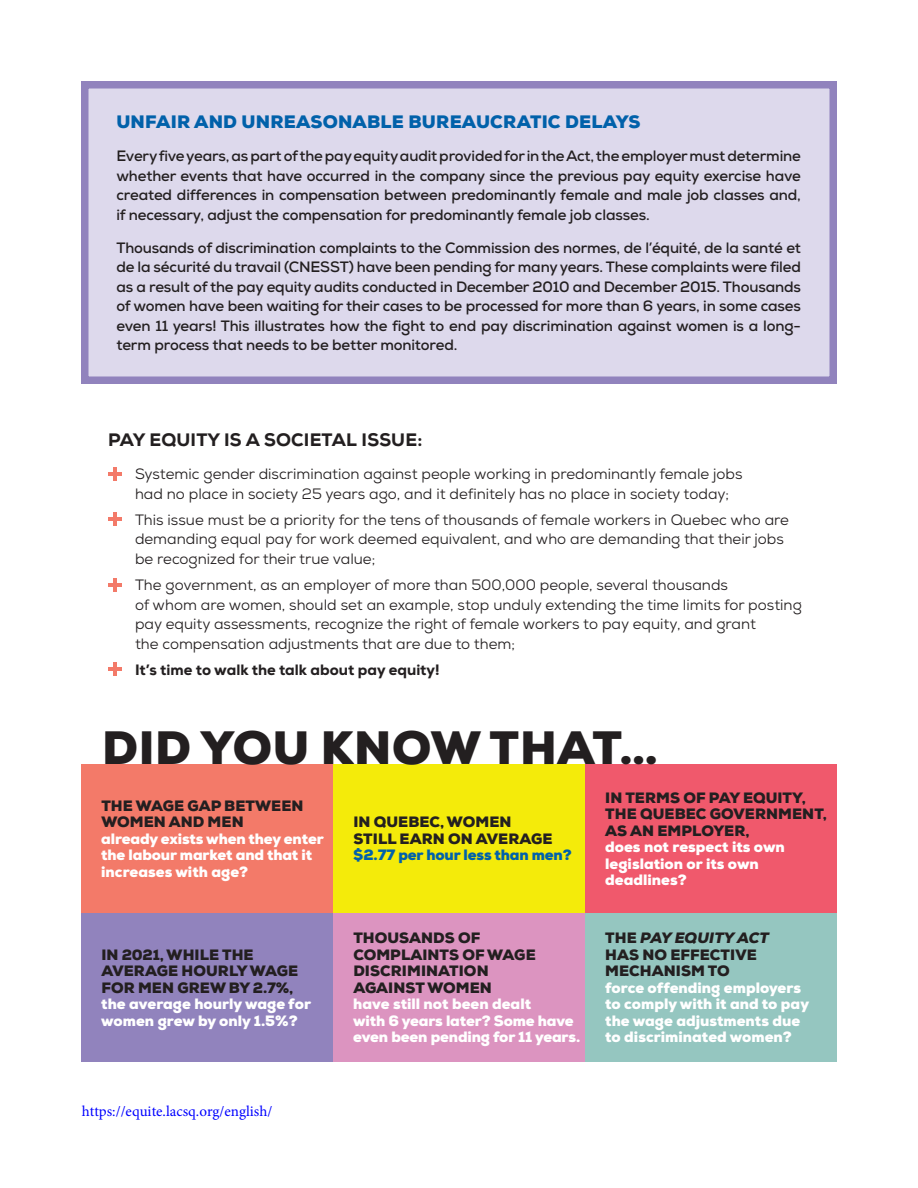
<style>
.page{position:relative;width:918px;height:1188px;background:#fff}
.page>*{position:absolute;margin:0;border:0;box-sizing:border-box;transform-origin:0 0}
.t1{font:900 46.65px "Nexa";letter-spacing:.015em;color:#231f20}
.t2{font:900 18px "Nexa";letter-spacing:.01em;color:#0161aa}
.t3{font:800 18px "Nexa";letter-spacing:.01em;color:#231f20}
.t4{font:700 15px/19.5px "Nexa";letter-spacing:-.01em;color:#231f20;text-align:justify}
.t5{font:15px/19.5px "Nexa";color:#231f20}
.t6{font:900 15px/16.5px "Nexa";color:#fff}
.t7{font:900 15px/16.5px "Nexa";letter-spacing:.005em;color:#231f20}
.t8{font:800 15px "Nexa";color:#231f20}
.t9{font:15px "Minion Pro";color:#00f}
.t10{font:900 15px "Nexa";letter-spacing:-.01em;color:#0161aa}
.s1{font-style:italic}
</style>
<div class="page">
<hr style="left:113px;top:467px;width:4px;height:14px;background:#f37a69">
<hr style="left:108px;top:472px;width:14px;height:3px;background:#f37a69">
<hr style="left:113px;top:512px;width:4px;height:14px;background:#f37a69">
<hr style="left:108px;top:518px;width:14px;height:3px;background:#f37a69">
<hr style="left:113px;top:578px;width:4px;height:14px;background:#f37a69">
<hr style="left:108px;top:583px;width:14px;height:3px;background:#f37a69">
<hr style="left:113px;top:662px;width:4px;height:14px;background:#f37a69">
<hr style="left:108px;top:668px;width:14px;height:3px;background:#f37a69">
<svg style="left:81px;top:81px;width:756px;height:303px;background:#d7d3e8"></svg>
<div style="left:81px;top:764px;width:252px;height:149px;background:#f37a69"></div>
<div style="left:81px;top:913px;width:252px;height:149px;background:#9183bd"></div>
<div style="left:333px;top:764px;width:252px;height:149px;background:#f4eb0a"></div>
<div style="left:585px;top:913px;width:252px;height:149px;background:#95c6c0"></div>
<div style="left:585px;top:764px;width:252px;height:149px;background:#f0596c"></div>
<div style="left:333px;top:913px;width:252px;height:149px;background:#dc94c0"></div>
<p class="t2" style="left:116px;top:110px;width:526px">UNFAIR AND UNREASONABLE BUREAUCRATIC DELAYS</p>
<p class="t4" style="left:116px;top:146px;width:686px">Every five years, as part of the pay equity audit provided for in the Act, the employer must determine whether events that have occurred in the company since the previous pay equity exercise have created differences in compensation between predominantly female and male job classes and, if necessary, adjust the compensation for predominantly female job classes.</p>
<p class="t4" style="left:116px;top:238px;width:686px">Thousands of discrimination complaints to the Commission des normes, de l’équité, de la santé et de la sécurité du travail (CNESST) have been pending for many years. These complaints were filed as a result of the pay equity audits conducted in December 2010 and December 2015. Thousands of women have been waiting for their cases to be processed for more than 6 years, in some cases even 11 years! This illustrates how the fight to end pay discrimination against women is a long&shy;term process that needs to be better monitored.</p>
<p class="t3" style="left:108px;top:428px;width:316px">PAY EQUITY IS A SOCIETAL ISSUE:</p>
<p class="t5" style="left:135px;top:464px;width:609px">Systemic gender discrimination against people working in predominantly female jobs had no place in society 25 years ago, and it definitely has no place in society today;</p>
<p class="t5" style="left:135px;top:510px;width:656px">This issue must be a priority for the tens of thousands of female workers in Quebec who are demanding equal pay for work deemed equivalent, and who are demanding that their jobs be recognized for their true value;</p>
<p class="t5" style="left:135px;top:575px;width:668px">The government, as an employer of more than 500,000 people, several thousands<br>of whom are women, should set an example, stop unduly extending the time limits for posting pay equity assessments, recognize the right of female workers to pay equity, and grant<br>the compensation adjustments that are due to them;</p>
<p class="t8" style="left:135px;top:660px;width:306px">It’s time to walk the talk about pay equity!</p>
<h1 class="t1" style="left:102px;top:718px;width:557px">DID YOU KNOW THAT…</h1>
<p class="t7" style="left:101px;top:797px;width:204px">THE WAGE GAP BETWEEN<br>WOMEN AND MEN</p>
<p class="t6" style="left:101px;top:830px;width:224px">already exists when they enter the labour market and that it increases with age?</p>
<p class="t7" style="left:101px;top:946px;width:198px">IN 2021, WHILE THE<br>AVERAGE HOURLY WAGE<br>FOR MEN GREW BY 2.7%,</p>
<p class="t6" style="left:101px;top:996px;width:211px">the average hourly wage for women grew by only 1.5%?</p>
<p class="t9" style="left:82px;top:1102px;width:192px">https://equite.lacsq.org/english/</p>
<p class="t7" style="left:353px;top:814px;width:201px">IN QUEBEC, WOMEN<br>STILL EARN ON AVERAGE</p>
<p class="t10" style="left:353px;top:845px;width:220px">$2.77 per hour less than men?</p>
<p class="t7" style="left:353px;top:930px;width:184px">THOUSANDS OF<br>COMPLAINTS OF WAGE<br>DISCRIMINATION<br>AGAINST WOMEN</p>
<p class="t6" style="left:353px;top:996px;width:229px">have still not been dealt<br>with 6 years later? Some have even been pending for 11 years.</p>
<p class="t7" style="left:605px;top:789px;width:223px">IN TERMS OF PAY EQUITY,<br>THE QUEBEC GOVERNMENT,<br>AS AN EMPLOYER,</p>
<p class="t6" style="left:605px;top:839px;width:181px">does not respect its own legislation or its own deadlines?</p>
<p class="t7" style="left:605px;top:930px;width:165px">THE <span class="s1">PAY EQUITY ACT<br></span>HAS NO EFFECTIVE<br>MECHANISM TO</p>
<p class="t6" style="left:605px;top:979px;width:205px">force offending employers to comply with it and to pay the wage adjustments due to discriminated women?</p>
</div>
